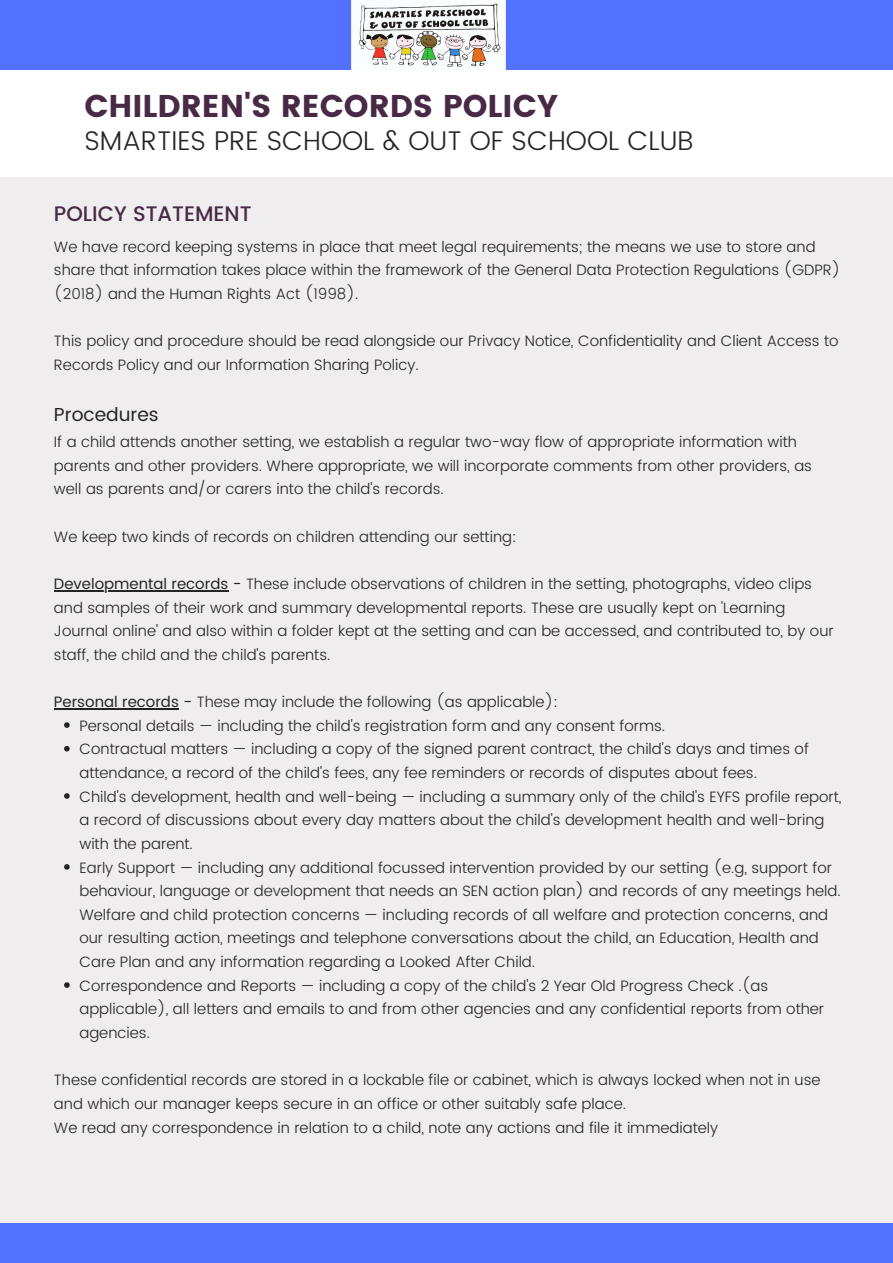
<style>
.page{position:relative;width:893px;height:1263px;background:#fff}
.page>*{position:absolute;margin:0;border:0;box-sizing:border-box;transform-origin:0 0}
.t1{font:31.42px "Poppins";color:#492a46}
.t2{font:300 27px "Poppins";color:#242424}
.t3{font:500 21px "Poppins";color:#492a46}
.t4{font:18.75px "Poppins";color:#242424}
.t5{font:300 15px/23.6px "Poppins";color:#242424}
.s1{font-weight:400}
</style>
<div class="page">
<div style="left:0;top:178px;width:893px;height:1045px;background:#efeded"></div>
<div style="left:0;top:1223px;width:893px;height:40px;background:#5271ff"></div>
<div style="left:0;top:0;width:893px;height:69px;background:#5271ff"></div>
<svg style="left:64px;top:722px;width:6px;height:6px"></svg>
<svg style="left:64px;top:746px;width:6px;height:5px"></svg>
<svg style="left:64px;top:793px;width:6px;height:6px"></svg>
<svg style="left:64px;top:864px;width:6px;height:6px"></svg>
<svg style="left:64px;top:982px;width:6px;height:6px"></svg>
<hr style="left:54px;top:590px;width:174px;height:1px;background:#242424">
<hr style="left:54px;top:708px;width:125px;height:1px;background:#242424">
<img style="left:351px;top:0;width:155px;height:69px">
<p class="t1" style="left:84px;top:87px;width:475px">CHILDREN'S RECORDS POLICY</p>
<p class="t2" style="left:84px;top:125px;width:610px">SMARTIES PRE SCHOOL &amp; OUT OF SCHOOL CLUB</p>
<p class="t3" style="left:54px;top:202px;width:199px">POLICY STATEMENT</p>
<p class="t5" style="left:54px;top:235px;width:788px">We have record keeping systems in place that meet legal requirements; the means we use to store and share that information takes place within the framework of the General Data Protection Regulations (GDPR) (2018) and the Human Rights Act (1998).</p>
<p class="t5" style="left:54px;top:329px;width:786px">This policy and procedure should be read alongside our Privacy Notice, Confidentiality and Client Access to<br>Records Policy and our Information Sharing Policy.</p>
<p class="t4" style="left:54px;top:404px;width:106px">Procedures</p>
<p class="t5" style="left:54px;top:430px;width:759px">If a child attends another setting, we establish a regular two-way flow of appropriate information with parents and other providers. Where appropriate, we will incorporate comments from other providers, as well as parents and/or carers into the child's records.</p>
<p class="t5" style="left:54px;top:525px;width:464px">We keep two kinds of records on children attending our setting:</p>
<p class="t5" style="left:54px;top:572px;width:781px"><span class="s1">Developmental records -</span> These include observations of children in the setting, photographs, video clips and samples of their work and summary developmental reports. These are usually kept on 'Learning Journal online' and also within a folder kept at the setting and can be accessed, and contributed to, by our staff, the child and the child's parents.</p>
<p class="t5" style="left:54px;top:690px;width:505px"><span class="s1">Personal records -</span> These may include the following (as applicable):</p>
<p class="t5" style="left:79px;top:714px;width:587px">Personal details — including the child's registration form and any consent forms.</p>
<p class="t5" style="left:79px;top:737px;width:731px">Contractual matters — including a copy of the signed parent contract, the child's days and times of attendance, a record of the child's fees, any fee reminders or records of disputes about fees.</p>
<p class="t5" style="left:79px;top:785px;width:763px">Child's development, health and well-being — including a summary only of the child's EYFS profile report, a record of discussions about every day matters about the child's development health and well-bring with the parent.</p>
<p class="t5" style="left:79px;top:855px;width:763px">Early Support — including any additional focussed intervention provided by our setting (e.g, support for behaviour, language or development that needs an SEN action plan) and records of any meetings held.<br>Welfare and child protection concerns — including records of all welfare and protection concerns, and our resulting action, meetings and telephone conversations about the child, an Education, Health and Care Plan and any information regarding a Looked After Child.</p>
<p class="t5" style="left:79px;top:974px;width:746px">Correspondence and Reports — including a copy of the child's 2 Year Old Progress Check .(as applicable), all letters and emails to and from other agencies and any confidential reports from other agencies.</p>
<p class="t5" style="left:54px;top:1068px;width:768px">These confidential records are stored in a lockable file or cabinet, which is always locked when not in use and which our manager keeps secure in an office or other suitably safe place.</p>
<p class="t5" style="left:54px;top:1115px;width:665px">We read any correspondence in relation to a child, note any actions and file it immediately</p>
</div>
